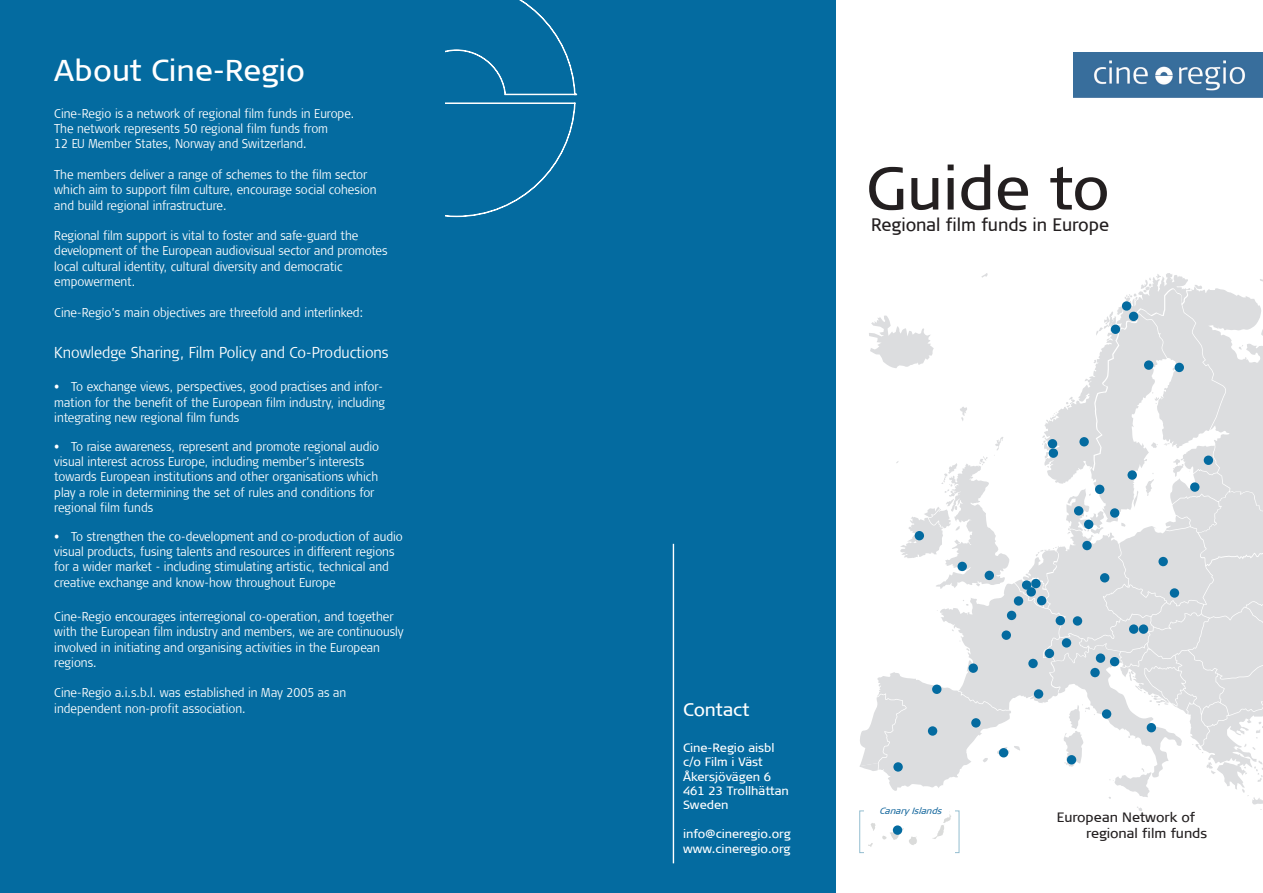
<style>
.page{position:relative;width:1263px;height:893px;background:#fff}
.page>*{position:absolute;margin:0;border:0;box-sizing:border-box;transform-origin:0 0}
.t1{font:60px "Signa Column";color:#231f20}
.t2{font:30px "Signa Column";color:#fff}
.t3{font:18px "Signa Column";color:#231f20;scale:.94 1}
.t4{font:18px "Signa Column";color:#fff}
.t5{font:300 15.75px "Signa Column";color:#fff;scale:.9 1}
.t6{font:13.5px/16.2px "Signa Column";color:#231f20}
.t7{font:300 12.75px/15.3px "Signa Column";color:#fff;scale:.9 1}
.t8{font:12px/14.4px "Signa Column";color:#fff}
.t9{font:italic 9px "Signa Column";color:#1c6ca0}
</style>
<div class="page">
<img style="left:1073px;top:53px;width:190px;height:44px">
<div style="left:0;top:0;width:836px;height:893px;background:#046ba0"></div>
<svg style="left:445px;top:0;width:132px;height:217px"></svg>
<div style="left:673px;top:544px;width:1px;height:319px;border:1px solid #fff"></div>
<svg style="left:859px;top:273px;width:404px;height:574px"></svg>
<div style="left:893px;top:825px;width:9px;height:10px;background:#046ba0;border-radius:50%"></div>
<div style="left:1174px;top:363px;width:10px;height:9px;background:#046ba0;border-radius:50%"></div>
<div style="left:1204px;top:456px;width:9px;height:9px;background:#046ba0;border-radius:50%"></div>
<div style="left:928px;top:726px;width:9px;height:10px;background:#046ba0;border-radius:50%"></div>
<div style="left:1048px;top:439px;width:9px;height:9px;background:#046ba0;border-radius:50%"></div>
<h2 class="t2" style="left:54px;top:53px;width:252px">About Cine-Regio</h2>
<p class="t7" style="left:54px;top:106px;width:335px">Cine-Regio is a network of regional film funds in Europe.<br>The network represents 50 regional film funds from<br>12 EU Member States, Norway and Switzerland.</p>
<p class="t7" style="left:54px;top:167px;width:360px">The members deliver a range of schemes to the film sector which aim to support film culture, encourage social cohesion and build regional infrastructure.</p>
<p class="t7" style="left:54px;top:228px;width:372px">Regional film support is vital to foster and safe-guard the development of the European audiovisual sector and promotes local cultural identity, cultural diversity and democratic empowerment.</p>
<p class="t7" style="left:54px;top:305px;width:345px">Cine-Regio’s main objectives are threefold and interlinked:</p>
<p class="t5" style="left:54px;top:344px;width:373px">Knowledge Sharing, Film Policy and Co-Productions</p>
<p class="t7" style="left:54px;top:379px;width:369px">• To exchange views, perspectives, good practises and infor&shy;mation for the benefit of the European film industry, including integrating new regional film funds</p>
<p class="t7" style="left:54px;top:439px;width:363px">• To raise awareness, represent and promote regional audio visual interest across Europe, including member’s interests towards European institutions and other organisations which play a role in determining the set of rules and conditions for regional film funds</p>
<p class="t7" style="left:54px;top:529px;width:389px">• To strengthen the co-development and co-production of audio visual products, fusing talents and resources in different regions for a wider market - including stimulating artistic, technical and creative exchange and know-how throughout Europe</p>
<p class="t7" style="left:54px;top:609px;width:390px">Cine-Regio encourages interregional co-operation, and together with the European film industry and members, we are continuously involved in initiating and organising activities in the European regions.</p>
<p class="t7" style="left:54px;top:685px;width:326px">Cine-Regio a.i.s.b.l. was established in May 2005 as an independent non-profit association.</p>
<h1 class="t1" style="left:866px;top:154px;width:246px">Guide to</h1>
<h3 class="t3" style="left:871px;top:215px;width:255px">Regional film funds in Europe</h3>
<h3 class="t4" style="left:683px;top:699px;width:68px">Contact</h3>
<p class="t8" style="left:683px;top:740px;width:107px">Cine-Regio aisbl c/o Film i Väst<br>Åkersjövägen 6<br>461 23 Trollhättan<br>Sweden</p>
<p class="t8" style="left:683px;top:827px;width:109px">info@cineregio.org www.cineregio.org</p>
<p class="t9" style="left:879px;top:805px;width:67px">CanaryIslands</p>
<p class="t6" style="left:1086px;top:809px;width:123px;text-indent:-29px">European Network of regional film funds</p>
</div>
